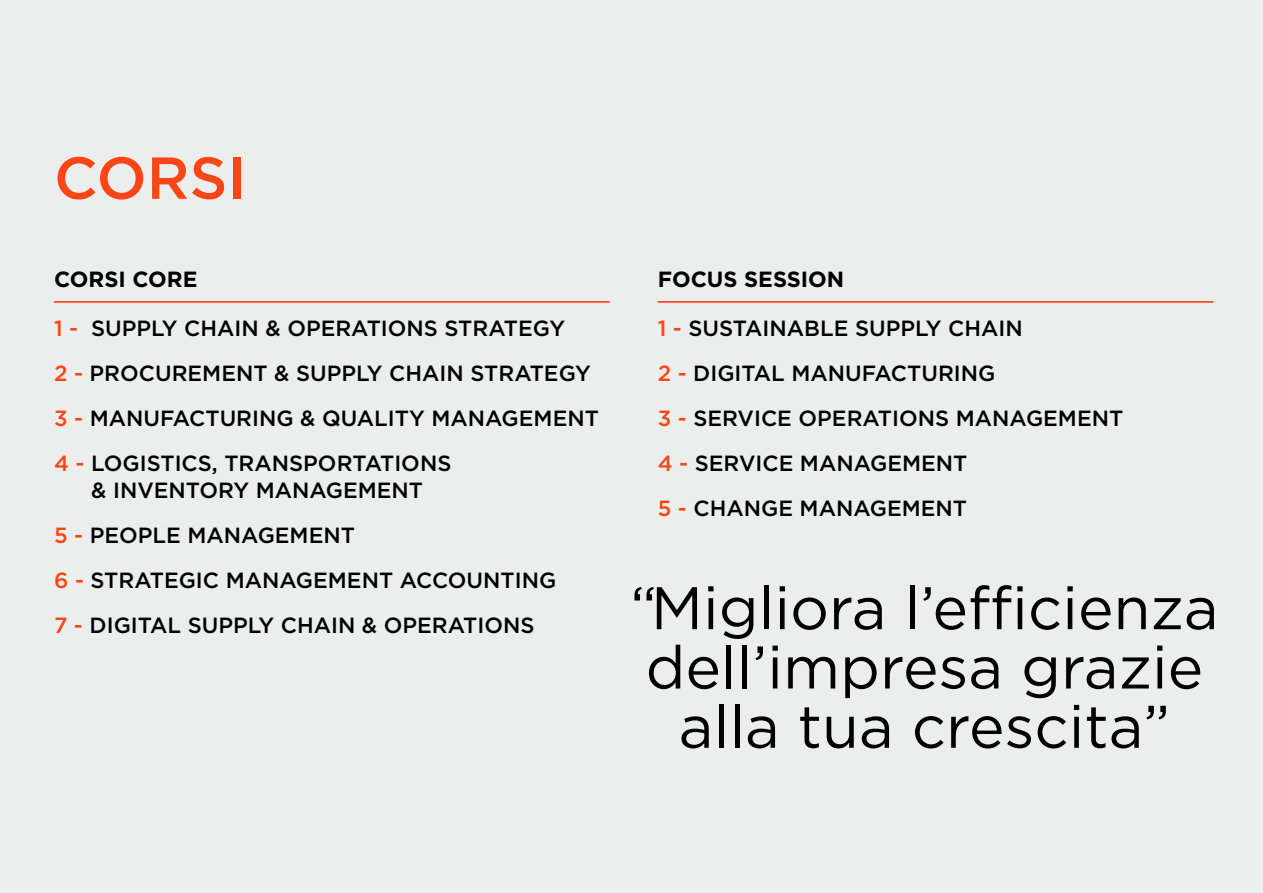
<style>
.page{position:relative;width:1263px;height:893px;background:#eceded}
.page>*{position:absolute;margin:0;border:0;box-sizing:border-box;transform-origin:0 0}
.t1{font:60px/59.2px "Gotham HTF";color:#000;text-align:center}
.t2{font:500 59.1px "Gotham HTF";color:#fa4616}
.t3{font:500 21.9px/45px "Gotham HTF";color:#000}
.t4{font:700 21.9px "Gotham HTF";color:#000}
.s1{color:#fa4616}
</style>
<div class="page">
<hr style="left:54px;top:301px;width:556px;height:2px;background:#fa4616">
<hr style="left:658px;top:301px;width:555px;height:2px;background:#fa4616">
<h2 class="t2" style="left:54px;top:144px;width:194px">CORSI</h2>
<p class="t4" style="left:54px;top:266px;width:145px">CORSI CORE</p>
<p class="t4" style="left:658px;top:266px;width:188px">FOCUS SESSION</p>
<p class="t3" style="left:54px;top:306px;width:546px"><span class="s1">1 -</span> SUPPLY CHAIN &amp; OPERATIONS STRATEGY<br><span class="s1">2 -</span> PROCUREMENT &amp; SUPPLY CHAIN STRATEGY <span class="s1">3 -</span> MANUFACTURING &amp; QUALITY MANAGEMENT <span class="s1">4 -</span> LOGISTICS, TRANSPORTATIONS</p>
<p class="t3" style="left:54px;top:467px;width:504px;text-indent:37px">&amp; INVENTORY MANAGEMENT<br><span class="s1">5 -</span> PEOPLE MANAGEMENT<br><span class="s1">6 -</span> STRATEGIC MANAGEMENT ACCOUNTING<br><span class="s1">7 -</span> DIGITAL SUPPLY CHAIN &amp; OPERATIONS</p>
<p class="t3" style="left:658px;top:306px;width:467px"><span class="s1">1 -</span> SUSTAINABLE SUPPLY CHAIN<br><span class="s1">2 -</span> DIGITAL MANUFACTURING<br><span class="s1">3 -</span> SERVICE OPERATIONS MANAGEMENT<br><span class="s1">4 -</span> SERVICE MANAGEMENT<br><span class="s1">5 -</span> CHANGE MANAGEMENT</p>
<h1 class="t1" style="left:630px;top:577px;width:590px">“Migliora l’efficienza dell’impresa grazie alla tua crescita”</h1>
</div>
